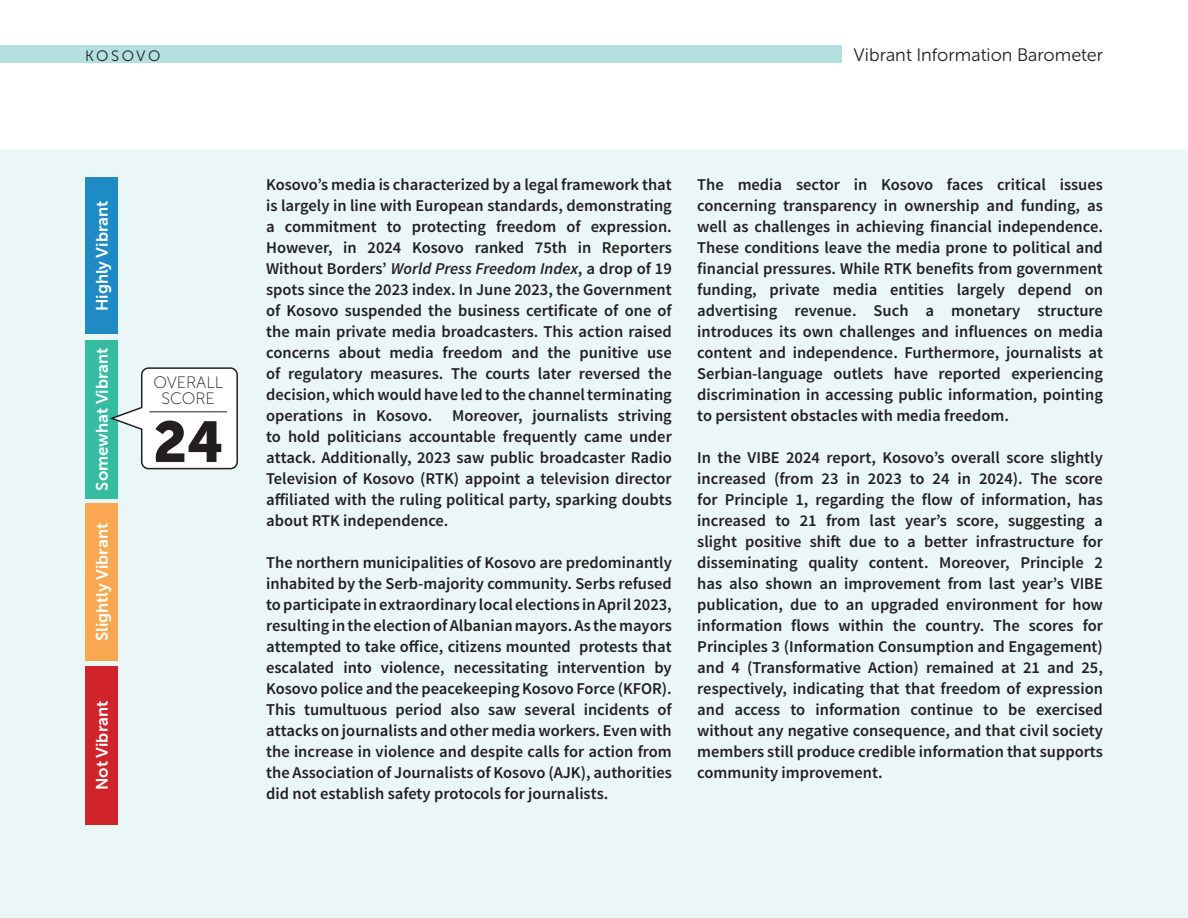
<style>
.page{position:relative;width:1188px;height:918px;background:#fff}
.page>*{position:absolute;margin:0;border:0;box-sizing:border-box;transform-origin:0 0}
.t1{font:57px "Museo Sans Cyrl 900";color:#231f20}
.t2{font:18px "Museo Sans Cyrl 300";color:#231f20}
.Opening_Text{font:600 16.5px/21px "Source Sans Pro";color:#231f20;text-align:justify}
.Opening_Text-2{font:16.5px "Museo Sans Cyrl 700";color:#fff}
.t3{font:16.5px/16.5px "Museo Sans Cyrl 100";color:#231f20;text-align:center}
.t4{font:15px "Museo Sans Cyrl 300";letter-spacing:.155em;color:#231f20}
.s1{font-style:italic}
</style>
<div class="page">
<div style="left:0;top:45px;width:842px;height:18px;background:#b4e0e2"></div>
<div style="left:0;top:150px;width:1188px;height:768px;background:#ebf7f7"></div>
<div style="left:85px;top:177px;width:33px;height:157px;background:#1f8bc4"></div>
<div style="left:85px;top:340px;width:33px;height:158px;background:#34bda0"></div>
<div style="left:85px;top:504px;width:33px;height:157px;background:#f9a851"></div>
<div style="left:85px;top:666px;width:33px;height:158px;background:#d1232a"></div>
<svg style="left:110px;top:367px;width:128px;height:103px"></svg>
<hr style="left:149px;top:411px;width:78px;height:1px;background:#231f20">
<p class="t4" style="left:85px;top:48px;width:77px">KOSOVO</p>
<p class="t2" style="left:854px;top:45px;width:251px">Vibrant Information Barometer</p>
<p class="Opening_Text-2" style="left:93px;top:311px;width:112px;rotate:-90deg">Highly Vibrant</p>
<p class="Opening_Text-2" style="left:93px;top:491px;width:145px;rotate:-90deg">Somewhat Vibrant</p>
<p class="Opening_Text-2" style="left:93px;top:641px;width:120px;rotate:-90deg">Slightly Vibrant</p>
<p class="Opening_Text-2" style="left:93px;top:790px;width:91px;rotate:-90deg">Not Vibrant</p>
<p class="t3" style="left:153px;top:374px;width:71px">OVERALL<br>SCORE</p>
<p class="t1" style="left:153px;top:410px;width:72px">24</p>
<p class="Opening_Text" style="left:266px;top:174px;width:407px">Kosovo’s media is characterized by a legal framework that is largely in line with European standards, demonstrating a commitment to protecting freedom of expression.<br>However, in 2024 Kosovo ranked 75th in Reporters Without Borders’ <span class="s1">World Press Freedom Index</span>, a drop of 19 spots since the 2023 index. In June 2023, the Government of Kosovo suspended the business certificate of one of the main private media broadcasters. This action raised concerns about media freedom and the punitive use of regulatory measures. The courts later reversed the decision, which would have led to the channel terminating operations in Kosovo. Moreover, journalists striving to hold politicians accountable frequently came under attack. Additionally, 2023 saw public broadcaster Radio Television of Kosovo (RTK) appoint a television director affiliated with the ruling political party, sparking doubts about RTK independence.</p>
<p class="Opening_Text" style="left:266px;top:553px;width:407px">The northern municipalities of Kosovo are predominantly inhabited by the Serb-majority community. Serbs refused to participate in extraordinary local elections in April 2023, resulting in the election of Albanian mayors. As the mayors attempted to take office, citizens mounted protests that escalated into violence, necessitating intervention by Kosovo police and the peacekeeping Kosovo Force (KFOR).<br>This tumultuous period also saw several incidents of attacks on journalists and other media workers. Even with the increase in violence and despite calls for action from the Association of Journalists of Kosovo (AJK), authorities did not establish safety protocols for journalists.</p>
<p class="Opening_Text" style="left:697px;top:174px;width:407px">The media sector in Kosovo faces critical issues concerning transparency in ownership and funding, as well as challenges in achieving financial independence.<br>These conditions leave the media prone to political and financial pressures. While RTK benefits from government funding, private media entities largely depend on advertising revenue. Such a monetary structure introduces its own challenges and influences on media content and independence. Furthermore, journalists at Serbian-language outlets have reported experiencing discrimination in accessing public information, pointing to persistent obstacles with media freedom.</p>
<p class="Opening_Text" style="left:697px;top:448px;width:407px">In the VIBE 2024 report, Kosovo’s overall score slightly increased (from 23 in 2023 to 24 in 2024). The score for Principle 1, regarding the flow of information, has increased to 21 from last year’s score, suggesting a slight positive shift due to a better infrastructure for disseminating quality content. Moreover, Principle 2 has also shown an improvement from last year’s VIBE publication, due to an upgraded environment for how information flows within the country. The scores for Principles 3 (Information Consumption and Engagement) and 4 (Transformative Action) remained at 21 and 25, respectively, indicating that that freedom of expression and access to information continue to be exercised without any negative consequence, and that civil society members still produce credible information that supports community improvement.</p>
</div>
